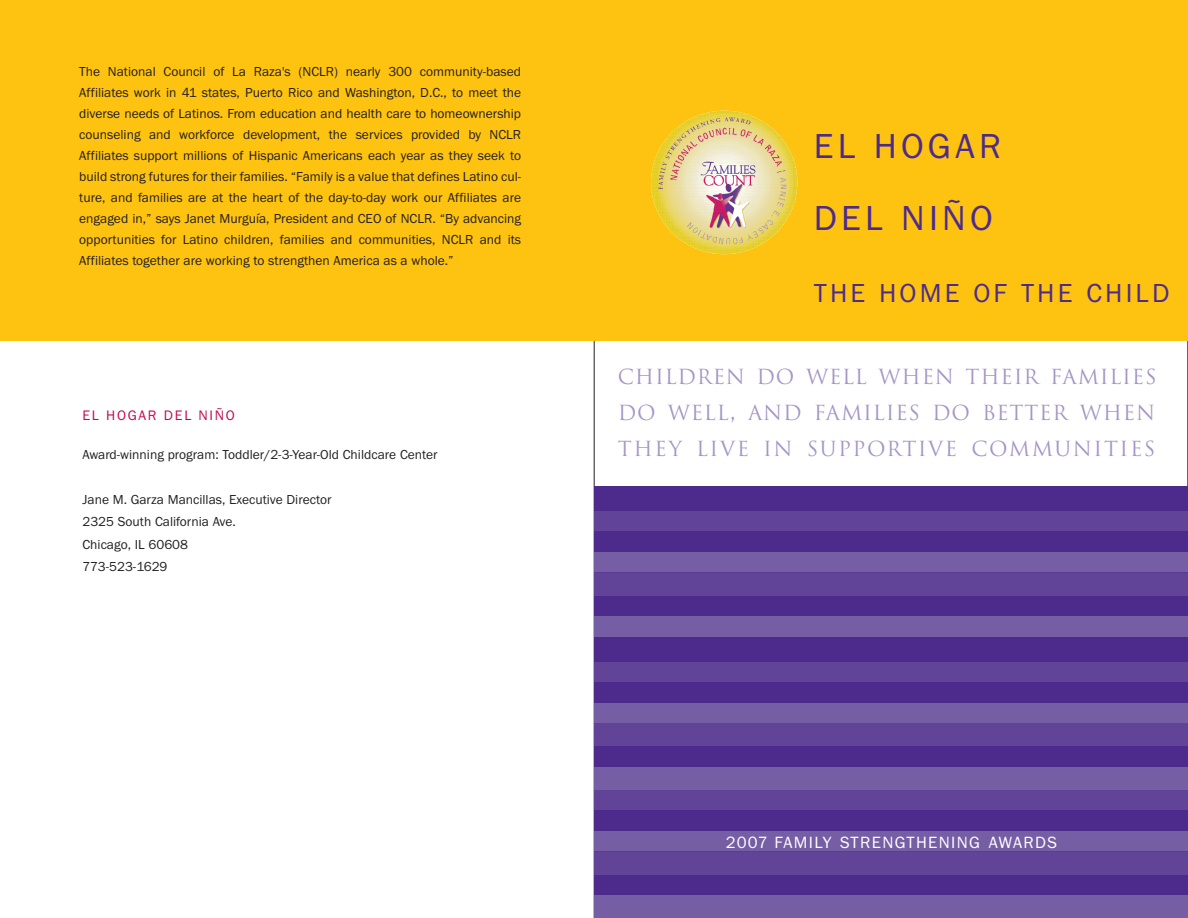
<style>
.page{position:relative;width:1188px;height:918px;background:#fff}
.page>*{position:absolute;margin:0;border:0;box-sizing:border-box;transform-origin:0 0}
.t1{font:36px/72px "Franklin Gothic";letter-spacing:.115em;color:#4d2b8c}
.t2{font:27px "Franklin Gothic";letter-spacing:.115em;color:#4d2b8c}
.t3{font:20.25px/36px "Trajan Pro";letter-spacing:.075em;color:#a595c5;text-align:justify}
.t4{font:16.8px "Franklin Gothic";letter-spacing:.08em;color:#fff}
.t5{font:14.25px "Franklin Gothic";letter-spacing:.115em;color:#c50750}
.t6{font:13.5px/21px "Franklin Gothic";color:#231f20}
.s1{font-size:27px}
.s2{font-size:16.95px}
</style>
<div class="page">
<div style="left:594px;top:486px;width:594px;height:25px;background:#4d2b8c"></div>
<div style="left:594px;top:0;width:594px;height:341px;background:#fec210"></div>
<div style="left:594px;top:511px;width:594px;height:23px;background:#614497"></div>
<div style="left:594px;top:531px;width:594px;height:23px;background:#4d2b8c"></div>
<div style="left:594px;top:552px;width:594px;height:23px;background:#765ea5"></div>
<div style="left:594px;top:595px;width:594px;height:23px;background:#4d2b8c"></div>
<div style="left:594px;top:616px;width:594px;height:23px;background:#765ea5"></div>
<div style="left:594px;top:573px;width:594px;height:22px;background:#614497"></div>
<img style="left:651px;top:111px;width:146px;height:143px">
<div style="left:594px;top:637px;width:594px;height:25px;background:#4d2b8c"></div>
<div style="left:594px;top:662px;width:594px;height:22px;background:#614497"></div>
<div style="left:594px;top:682px;width:594px;height:23px;background:#4d2b8c"></div>
<div style="left:594px;top:703px;width:594px;height:23px;background:#765ea5"></div>
<div style="left:594px;top:723px;width:594px;height:22px;background:#614497"></div>
<div style="left:594px;top:746px;width:594px;height:23px;background:#4d2b8c"></div>
<div style="left:594px;top:767px;width:594px;height:23px;background:#765ea5"></div>
<div style="left:594px;top:724px;width:594px;height:22px;background:#614497"></div>
<div style="left:594px;top:790px;width:594px;height:23px;background:#614497"></div>
<div style="left:594px;top:810px;width:594px;height:23px;background:#4d2b8c"></div>
<div style="left:594px;top:831px;width:594px;height:23px;background:#765ea5"></div>
<div style="left:594px;top:874px;width:594px;height:23px;background:#4d2b8c"></div>
<div style="left:594px;top:895px;width:594px;height:23px;background:#765ea5"></div>
<div style="left:594px;top:852px;width:594px;height:22px;background:#614497"></div>
<div style="left:0;top:0;width:594px;height:340px;background:#fec210"></div>
<p class="t6" style="left:79px;top:61px;width:443px;text-align:justify">The National Council of La Raza's (NCLR) nearly 300 community-based Affiliates work in 41 states, Puerto Rico and Washington, D.C., to meet the diverse needs of Latinos. From education and health care to homeownership counseling and workforce development, the services provided by NCLR Affiliates support millions of Hispanic Americans each year as they seek to build strong futures for their families. “Family is a value that defines Latino cul&shy;ture, and families are at the heart of the day-to-day work our Affiliates are engaged in,” says Janet Murguía, President and CEO of NCLR. “By advancing opportunities for Latino children, families and communities, NCLR and its Affiliates together are working to strengthen America as a whole.”</p>
<p class="t5" style="left:82px;top:407px;width:154px">EL HOGAR DEL NIÑO</p>
<p class="t6" style="left:82px;top:443px;width:357px">Award-winning program: Toddler/2-3-Year-Old Childcare Center</p>
<p class="t6" style="left:82px;top:488px;width:251px;line-height:22.5px">Jane M. Garza Mancillas, Executive Director<br>2325 South California Ave.<br>Chicago, IL 60608<br>773-523-1629</p>
<h1 class="t1" style="left:814px;top:110px;width:189px">EL HOGAR<br>DEL NIÑO</h1>
<h2 class="t2" style="left:814px;top:277px;width:357px">THE HOME OF THE CHILD</h2>
<h3 class="t3" style="left:618px;top:361px;width:540px">CHILDREN DO WELL WHEN THEIR FAMILIES DO WELL<span class="s1">,</span> AND FAMILIES DO BETTER WHEN THEY LIVE IN SUPPORTIVE COMMUNITIES</h3>
<p class="t4" style="left:726px;top:832px;width:333px"><span class="s2">2007</span> FAMILY STRENGTHENING AWARDS</p>
</div>
